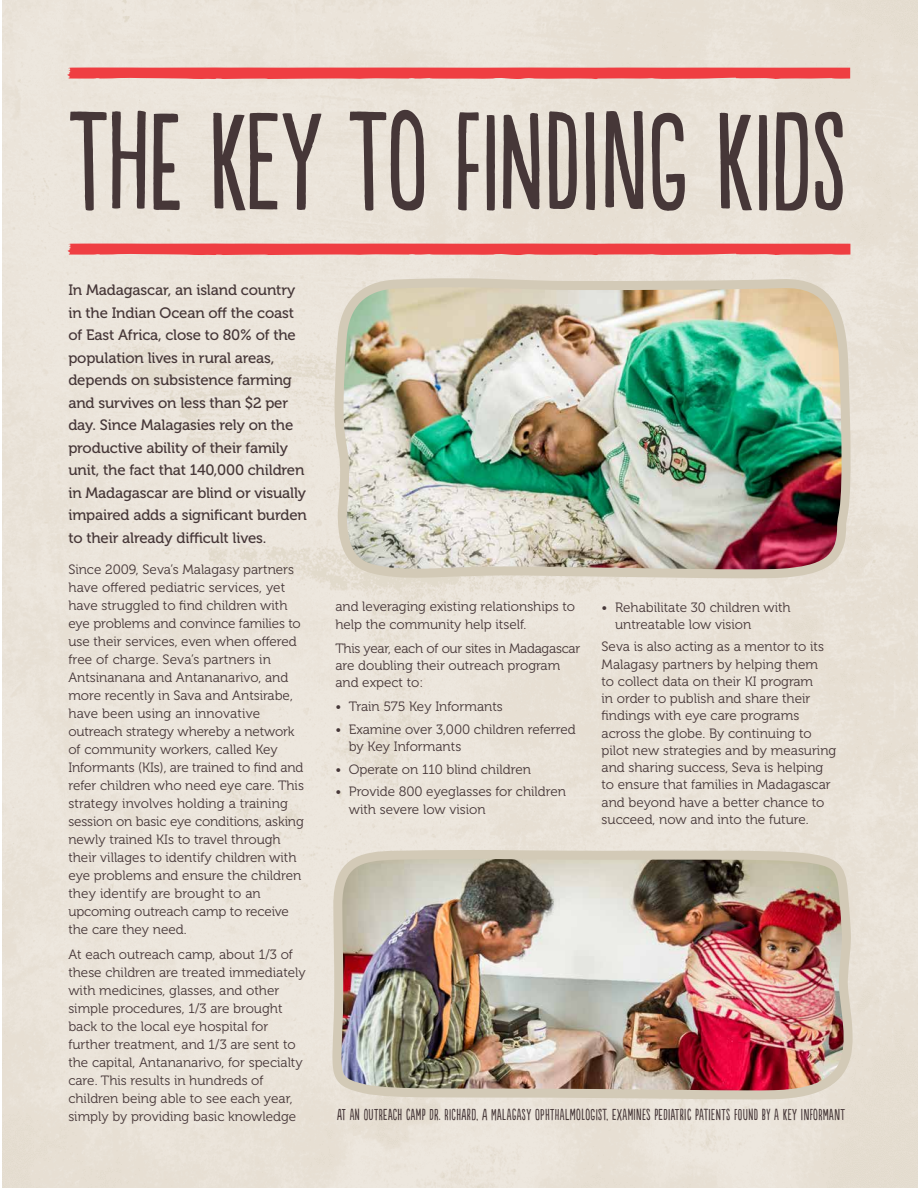
<style>
.page{position:relative;width:918px;height:1188px;background:#fff}
.page>*{position:absolute;margin:0;border:0;box-sizing:border-box;transform-origin:0 0}
.t1{font:129.6px "Populaire";color:#463738}
.t2{font:15px/22.5px "Museo 500";letter-spacing:-.01em;color:#463738}
.t3{font:15px "Populaire";letter-spacing:.03em;color:#463738}
.t4{font:13.5px/18px "Museo 300";color:#463738}
</style>
<div class="page">
<img style="left:328px;top:844px;width:535px;height:259px">
<img style="left:322px;top:277px;width:529px;height:304px">
<svg style="left:67px;top:67px;width:783px;height:12px;background:#ee4d50"></svg>
<svg style="left:68px;top:243px;width:782px;height:12px;background:#ee4d50"></svg>
<h1 class="t1" style="left:69px;top:91px;width:779px">THE KEY TO FINDING KIDS</h1>
<p class="t2" style="left:68px;top:279px;width:240px">In Madagascar, an island country in the Indian Ocean off the coast of East Africa, close to 80% of the population lives in rural areas, depends on subsistence farming and survives on less than $2 per day. Since Malagasies rely on the productive ability of their family unit, the fact that 140,000 children in Madagascar are blind or visually impaired adds a significant burden to their already difficult lives.</p>
<p class="t4" style="left:68px;top:561px;width:237px">Since 2009, Seva’s Malagasy partners have offered pediatric services, yet have struggled to find children with eye problems and convince families to use their services, even when offered free of charge. Seva’s partners in Antsinanana and Antananarivo, and more recently in Sava and Antsirabe, have been using an innovative outreach strategy whereby a network of community workers, called Key Informants (KIs), are trained to find and refer children who need eye care. This strategy involves holding a training session on basic eye conditions, asking newly trained KIs to travel through their villages to identify children with eye problems and ensure the children they identify are brought to an upcoming outreach camp to receive the care they need.</p>
<p class="t4" style="left:68px;top:946px;width:239px">At each outreach camp, about 1/3 of these children are treated immediately with medicines, glasses, and other simple procedures, 1/3 are brought back to the local eye hospital for further treatment, and 1/3 are sent to the capital, Antananarivo, for specialty care. This results in hundreds of children being able to see each year, simply by providing basic knowledge</p>
<p class="t4" style="left:335px;top:599px;width:241px;line-height:17.2px">and leveraging existing relationships to help the community help itself.</p>
<p class="t4" style="left:335px;top:640px;width:246px;line-height:17.2px">This year, each of our sites in Madagascar are doubling their outreach program and expect to:</p>
<p class="t4" style="left:335px;top:698px;width:169px">• Train 575 Key Informants</p>
<p class="t4" style="left:349px;top:721px;width:229px;line-height:17.2px;text-indent:-14px">• Examine over 3,000 children referred by Key Informants</p>
<p class="t4" style="left:335px;top:760px;width:197px">• Operate on 110 blind children</p>
<p class="t4" style="left:349px;top:783px;width:219px;line-height:17.2px;text-indent:-14px">• Provide 800 eyeglasses for children with severe low vision</p>
<p class="t4" style="left:615px;top:599px;width:177px;line-height:17.2px;text-indent:-14px">• Rehabilitate 30 children with untreatable low vision</p>
<p class="t4" style="left:602px;top:638px;width:236px;line-height:17.2px">Seva is also acting as a mentor to its Malagasy partners by helping them<br>to collect data on their KI program<br>in order to publish and share their findings with eye care programs across the globe. By continuing to pilot new strategies and by measuring and sharing success, Seva is helping to ensure that families in Madagascar and beyond have a better chance to succeed, now and into the future.</p>
<p class="t3" style="left:337px;top:1107px;width:509px">AT AN OUTREACH CAMP DR. RICHARD, A MALAGASY OPHTHALMOLOGIST, EXAMINES PEDIATRIC PATIENTS FOUND BY A KEY INFORMANT</p>
</div>
